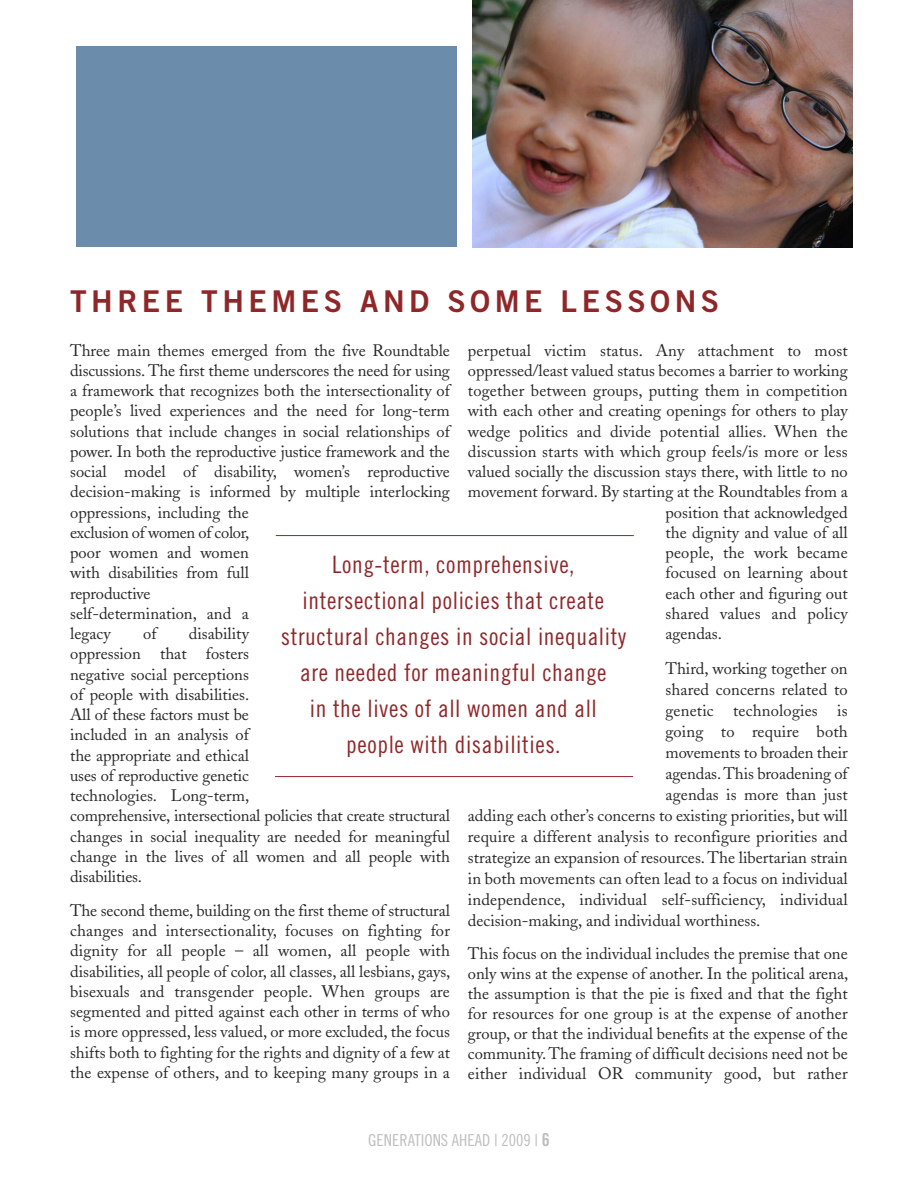
<style>
.page{position:relative;width:918px;height:1188px;background:#fff}
.page>*{position:absolute;margin:0;border:0;box-sizing:border-box;transform-origin:0 0}
.t1{font:30px "Trade Gothic Bold Two";letter-spacing:.15em;color:#8f2729}
.t2{font:24px/36px "Trade Gothic Cond Eighteen";letter-spacing:.025em;color:#8f2729;text-align:center}
.t3{font:16.5px/20.2px "Adobe Caslon";color:#272627}
.t4{font:16.5px "Trade Gothic Cond Eighteen";color:#bebebe}
.s1{font-family:"Trade Gothic Bold Cond Twenty";font-size:18px}
</style>
<div class="page">
<div style="left:76px;top:46px;width:381px;height:201px;background:#6c8cab"></div>
<img style="left:473px;top:0;width:380px;height:247px">
<hr style="left:276px;top:535px;width:358px;height:1px;background:#8f2729">
<hr style="left:275px;top:776px;width:358px;height:1px;background:#8f2729">
<h1 class="t1" style="left:70px;top:290px;width:651px">THREE THEMES AND SOME LESSONS</h1>
<p class="t3" style="left:70px;top:342px;width:381px">Three main themes emerged from the five Roundtable discussions. The first theme underscores the need for using a framework that recognizes both the intersectionality of people’s lived experiences and the need for long-term solutions that include changes in social relationships of power. In both the reproductive justice framework and the social model of disability, women’s reproductive decision-making is informed by multiple interlocking oppressions, including the<br>exclusion of women of color,<br>poor women and women<br>with disabilities from full<br>reproductive<br>self-determination, and a<br>legacy</p>
<p class="t3" style="left:468px;top:342px;width:381px">perpetual victim status. Any attachment to most</p>
<p class="t3" style="left:468px;top:362px;width:381px">oppressed/least valued status becomes a barrier to working</p>
<p class="t3" style="left:468px;top:382px;width:381px">together between groups, putting them in competition</p>
<p class="t3" style="left:468px;top:403px;width:381px">with each other and creating openings for others to play</p>
<p class="t3" style="left:468px;top:423px;width:381px">wedge politics and divide potential allies. When the</p>
<p class="t3" style="left:468px;top:443px;width:381px">discussion starts with which group feels/is more or less</p>
<p class="t3" style="left:468px;top:463px;width:381px">valued socially the discussion stays there, with little to no</p>
<p class="t3" style="left:468px;top:484px;width:381px">movement forward. By starting at the Roundtables from a</p>
<p class="t3" style="left:665px;top:504px;width:184px">position that acknowledged</p>
<p class="t3" style="left:665px;top:524px;width:184px">the dignity and value of all</p>
<p class="t3" style="left:665px;top:544px;width:184px">people, the work became</p>
<p class="t3" style="left:665px;top:565px;width:184px">focused on learning about</p>
<p class="t3" style="left:665px;top:585px;width:184px">each other and figuring out</p>
<p class="t3" style="left:665px;top:605px;width:184px">shared values and policy</p>
<p class="t3" style="left:665px;top:625px;width:58px">agendas.</p>
<p class="t3" style="left:665px;top:660px;width:184px">Third, working together on</p>
<p class="t3" style="left:665px;top:681px;width:184px">shared concerns related to</p>
<p class="t3" style="left:665px;top:702px;width:184px">genetic technologies is</p>
<p class="t3" style="left:665px;top:723px;width:184px">going to require both</p>
<p class="t3" style="left:665px;top:744px;width:184px">movements to broaden their</p>
<p class="t3" style="left:665px;top:765px;width:184px">agendas.This broadening of</p>
<p class="t3" style="left:665px;top:786px;width:184px">agendas is more than just</p>
<p class="t3" style="left:468px;top:807px;width:381px">adding each other’s concerns to existing priorities, but will</p>
<p class="t3" style="left:468px;top:828px;width:381px">require a different analysis to reconfigure priorities and</p>
<p class="t3" style="left:468px;top:849px;width:381px">strategize an expansion of resources. The libertarian strain</p>
<p class="t3" style="left:468px;top:870px;width:381px">in both movements can often lead to a focus on individual</p>
<p class="t3" style="left:468px;top:891px;width:381px">independence, individual self-sufficiency, individual</p>
<p class="t3" style="left:468px;top:912px;width:294px">decision-making, and individual worthiness.</p>
<p class="t3" style="left:468px;top:946px;width:382px;text-align:justify">This focus on the individual includes the premise that one only wins at the expense of another. In the political arena, the assumption is that the pie is fixed and that the fight for resources for one group is at the expense of another group, or that the individual benefits at the expense of the community. The framing of difficult decisions need not be either individual OR community good, but rather</p>
<h2 class="t2" style="left:281px;top:548px;width:347px">Long-term, comprehensive, intersectional policies that create structural changes in social inequality are needed for meaningful change<br>in the lives of all women and all people with disabilities.</h2>
<p class="t3" style="left:70px;top:625px;width:381px;text-indent:119px">disability<br>oppression that fosters<br>negative social perceptions<br>of people with disabilities.<br>All of these factors must be<br>included in an analysis of<br>the appropriate and ethical<br>uses of reproductive genetic<br>technologies. Long-term,<br>comprehensive, intersectional policies that create structural changes in social inequality are needed for meaningful change in the lives of all women and all people with disabilities.</p>
<p class="t3" style="left:70px;top:902px;width:382px;text-align:justify">The second theme, building on the first theme of structural changes and intersectionality, focuses on fighting for dignity for all people – all women, all people with disabilities, all people of color, all classes, all lesbians, gays, bisexuals and transgender people. When groups are segmented and pitted against each other in terms of who is more oppressed, less valued, or more excluded, the focus shifts both to fighting for the rights and dignity of a few at the expense of others, and to keeping many groups in a</p>
<p class="t3" style="left:143px;top:625px;width:15px">of</p>
<p class="t4" style="left:368px;top:1134px;width:183px">GENERATIONS AHEAD | 2009 | <span class="s1">6</span></p>
</div>
